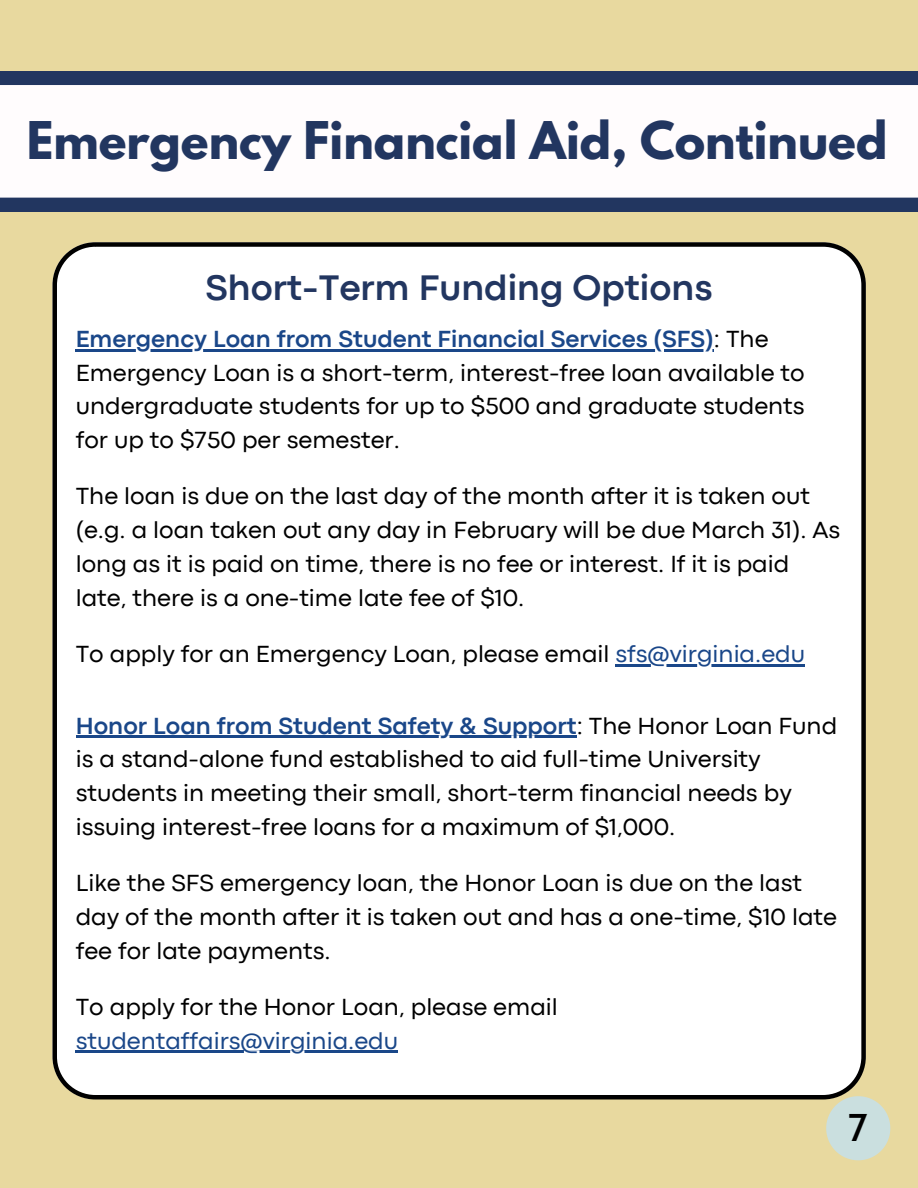
<style>
.page{position:relative;width:918px;height:1188px;background:#e8d99f}
.page>*{position:absolute;margin:0;border:0;box-sizing:border-box;transform-origin:0 0}
.t1{font:700 46.05px "League Spartan";color:#223660}
.t2{font:41.25px "Josefin Sans";color:#000}
.t3{font:700 37.05px "Codec Pro";color:#223660}
.t4{font:24.3px/33.8px "Codec Pro";color:#000}
.t5{font:24.3px "Codec Pro";color:#1a4789}
.s1{font-weight:700;color:#1a4789}
.s2{color:#1a4789}
</style>
<div class="page">
<div style="left:52px;top:242px;width:814px;height:857px;background:#fff"></div>
<hr style="left:76px;top:349px;width:638px;height:2px;background:#1a4789">
<hr style="left:616px;top:664px;width:189px;height:2px;background:#1a4789">
<hr style="left:76px;top:736px;width:501px;height:2px;background:#1a4789">
<hr style="left:76px;top:1051px;width:322px;height:2px;background:#1a4789">
<svg style="left:826px;top:1096px;width:64px;height:64px"></svg>
<svg style="left:0;top:72px;width:918px;height:139px;background:#d4d6df"></svg>
<h1 class="t1" style="left:27px;top:117px;width:862px">Emergency Financial Aid, Continued</h1>
<h3 class="t3" style="left:205px;top:275px;width:509px">Short-Term Funding Options</h3>
<p class="t4" style="left:76px;top:324px;width:730px"><span class="s1">Emergency Loan from Student Financial Services (SFS)</span>: The Emergency Loan is a short-term, interest-free loan available to undergraduate students for up to $500 and graduate students for up to $750 per semester.</p>
<p class="t4" style="left:76px;top:481px;width:766px">The loan is due on the last day of the month after it is taken out (e.g. a loan taken out any day in February will be due March 31). As long as it is paid on time, there is no fee or interest. If it is paid late, there is a one-time late fee of $10.</p>
<p class="t4" style="left:76px;top:639px;width:731px">To apply for an Emergency Loan, please email <span class="s2">sfs@virginia.edu</span></p>
<p class="t4" style="left:76px;top:710px;width:763px"><span class="s1">Honor Loan from Student Safety &amp; Support</span>: The Honor Loan Fund is a stand-alone fund established to aid full-time University students in meeting their small, short-term financial needs by issuing interest-free loans for a maximum of $1,000.</p>
<p class="t4" style="left:76px;top:868px;width:763px">Like the SFS emergency loan, the Honor Loan is due on the last day of the month after it is taken out and has a one-time, $10 late fee for late payments.</p>
<p class="t4" style="left:76px;top:992px;width:484px">To apply for the Honor Loan, please email</p>
<p class="t5" style="left:76px;top:1032px;width:324px">studentaffairs@virginia.edu</p>
<h2 class="t2" style="left:848px;top:1110px;width:22px">7</h2>
</div>
